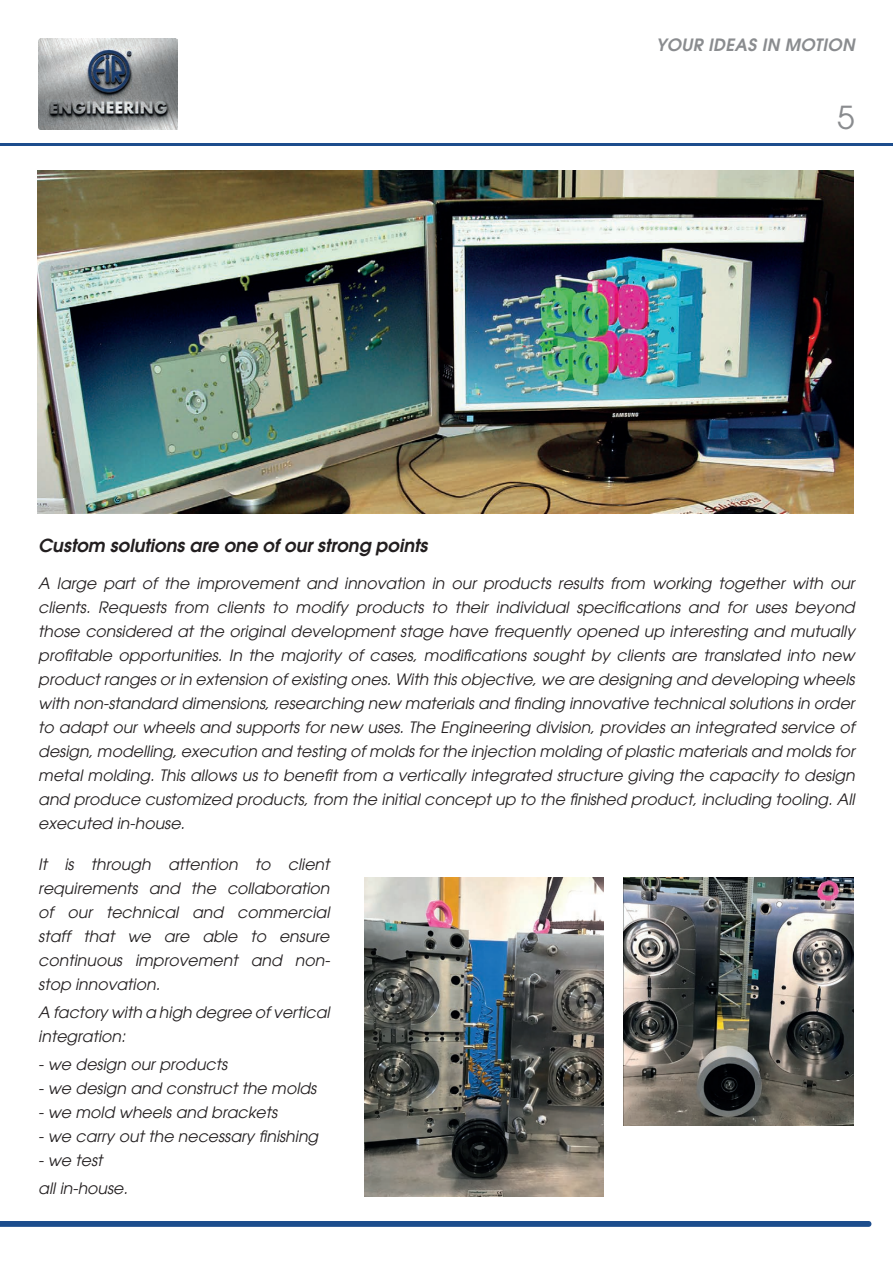
<style>
.page{position:relative;width:893px;height:1263px;background:#fff}
.page>*{position:absolute;margin:0;border:0;box-sizing:border-box;transform-origin:0 0}
.t1{font:31.5px "ITC Avant Garde Pro";color:#8a8c8f}
.t2{font:italic 600 18px "Avant Garde";color:#231f20}
.t3{font:italic 600 16.95px "Avant Garde";letter-spacing:.02em;color:#8a8c8f}
.t4{font:italic 15.75px/24px "Avant Garde";color:#231f20;text-align:justify}
</style>
<div class="page">
<img style="left:37px;top:170px;width:817px;height:344px">
<img style="left:364px;top:877px;width:240px;height:319px">
<img style="left:623px;top:877px;width:231px;height:248px">
<svg style="left:0;top:1221px;width:872px;height:6px;background:#21518f"></svg>
<img style="left:38px;top:39px;width:140px;height:90px">
<hr style="left:0;top:144px;width:893px;height:2px;background:#1c4d8d">
<p class="t3" style="left:656px;top:38px;width:200px">YOUR IDEAS IN MOTION</p>
<h1 class="t1" style="left:837px;top:98px;width:19px">5</h1>
<p class="t2" style="left:38px;top:538px;width:391px">Custom solutions are one of our strong points</p>
<p class="t4" style="left:38px;top:573px;width:818px">A large part of the improvement and innovation in our products results from working together with our clients. Requests from clients to modify products to their individual specifications and for uses beyond those considered at the original development stage have frequently opened up interesting and mutually profitable opportunities. In the majority of cases, modifications sought by clients are translated into new product ranges or in extension of existing ones. With this objective, we are designing and developing wheels with non-standard dimensions, researching new materials and finding innovative technical solutions in order to adapt our wheels and supports for new uses. The Engineering division, provides an integrated service of design, modelling, execution and testing of molds for the injection molding of plastic materials and molds for metal molding. This allows us to benefit from a vertically integrated structure giving the capacity to design and produce customized products, from the initial concept up to the finished product, including tooling. All executed in-house.</p>
<p class="t4" style="left:38px;top:854px;width:293px">It is through attention to client requirements and the collaboration of our technical and commercial staff that we are able to ensure continuous improvement and non&shy;stop innovation.</p>
<p class="t4" style="left:38px;top:1002px;width:293px">A factory with a high degree of vertical integration:</p>
<p class="t4" style="left:38px;top:1054px;width:190px">- we design our products</p>
<p class="t4" style="left:38px;top:1078px;width:280px">- we design and construct the molds</p>
<p class="t4" style="left:38px;top:1102px;width:241px">- we mold wheels and brackets</p>
<p class="t4" style="left:38px;top:1126px;width:281px">- we carry out the necessary finishing</p>
<p class="t4" style="left:38px;top:1148px;width:91px;line-height:28.2px">- we test<br>all in-house.</p>
</div>
